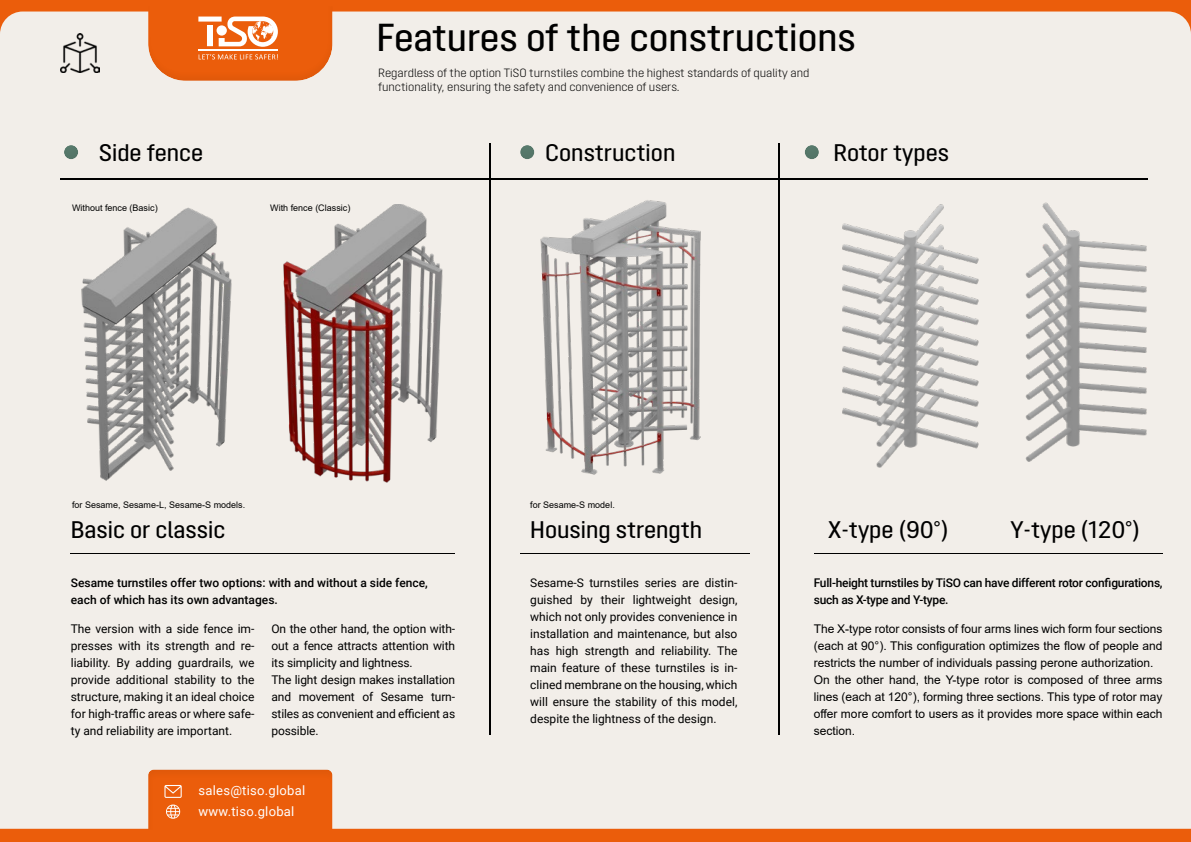
<style>
.page{position:relative;width:1191px;height:842px;background:#eb5d0b}
.page>*{position:absolute;margin:0;border:0;box-sizing:border-box;transform-origin:0 0}
.t1{font:500 39px "Opinion Pro";color:#000}
.t2{font:500 24px "Opinion Pro";color:#000}
.t3{font:13px/21.7px "Roboto";letter-spacing:.02em;color:#fff}
.t4{font:12px/17px "Roboto";letter-spacing:-.01em;color:#000;text-align:justify}
.t5{font:12px/17px "Arial";color:#000}
.t6{font:300 12px/14.1px "Opinion Pro";color:#000}
.t7{font:500 12px/17px "Roboto";color:#000}
.t8{font:500 12px/17px "Roboto";letter-spacing:-.02em;color:#000}
.t9{font:9px "Arial";color:#000}
</style>
<div class="page">
<div style="left:0;top:12px;width:1191px;height:817px;background:#f2eee9"></div>
<div style="left:146px;top:769px;width:187px;height:62px;background:#000;opacity:.05"></div>
<div style="left:148px;top:5px;width:186px;height:76px;background:#000;opacity:.05"></div>
<svg style="left:148px;top:6px;width:184px;height:75px"></svg>
<svg style="left:148px;top:769px;width:184px;height:60px"></svg>
<img style="left:60px;top:34px;width:39px;height:38px">
<img style="left:269px;top:205px;width:186px;height:278px">
<img style="left:828px;top:199px;width:163px;height:272px">
<img style="left:1010px;top:199px;width:148px;height:272px">
<img style="left:520px;top:194px;width:207px;height:294px">
<hr style="left:60px;top:178px;width:1088px;height:3px;background:#000;opacity:.05">
<hr style="left:489px;top:142px;width:3px;height:594px;background:#000;opacity:.05">
<hr style="left:777px;top:142px;width:3px;height:594px;background:#000;opacity:.05">
<hr style="left:70px;top:552px;width:386px;height:3px;background:#000;opacity:.05">
<hr style="left:519px;top:552px;width:232px;height:3px;background:#000;opacity:.05">
<hr style="left:813px;top:552px;width:350px;height:3px;background:#000;opacity:.05">
<div style="left:804px;top:144px;width:16px;height:16px;background:#000;opacity:.05"></div>
<div style="left:520px;top:144px;width:16px;height:16px;background:#000;opacity:.05"></div>
<div style="left:64px;top:144px;width:16px;height:16px;background:#000;opacity:.05"></div>
<img style="left:72px;top:205px;width:173px;height:278px">
<h1 class="t1" style="left:376px;top:15px;width:481px">Features of the constructions</h1>
<h2 class="t2" style="left:99px;top:139px;width:105px">Side fence</h2>
<p class="t9" style="left:72px;top:202px;width:87px">Without fence (Basic)</p>
<p class="t9" style="left:270px;top:202px;width:82px">With fence (Classic)</p>
<p class="t6" style="left:378px;top:66px;width:433px">Regardless of the option TiSO turnstiles combine the highest standards of quality and functionality, ensuring the safety and convenience of users.</p>
<h2 class="t2" style="left:545px;top:139px;width:132px">Сonstruction</h2>
<h2 class="t2" style="left:833px;top:139px;width:117px">Rotor types</h2>
<p class="t9" style="left:72px;top:498px;width:175px">for Sesame, Sesame-L, Sesame-S models.</p>
<p class="t9" style="left:530px;top:498px;width:86px">for Sesame-S model.</p>
<h2 class="t2" style="left:71px;top:515px;width:156px">Basic or classic</h2>
<h2 class="t2" style="left:530px;top:515px;width:173px">Housing strength</h2>
<h2 class="t2" style="left:828px;top:515px;width:122px">X-type (90°)</h2>
<h2 class="t2" style="left:1010px;top:515px;width:131px">Y-type (120°)</h2>
<p class="t7" style="left:71px;top:574px;width:358px">Sesame turnstiles offer two options: with and without a side fence, each of which has its own advantages.</p>
<p class="t4" style="left:530px;top:574px;width:209px">Sesame-S turnstiles series are distin&shy;guished by their lightweight design, which not only provides convenience in installation and maintenance, but also has high strength and reliability. The main feature of these turnstiles is in&shy;clined membrane on the housing, which will ensure the stability of this model, despite the lightness of the design.</p>
<p class="t8" style="left:813px;top:574px;width:350px">Full-height turnstiles by TiSO can have different rotor configurations, such as X-type and Y-type.</p>
<p class="t4" style="left:71px;top:619px;width:185px">The version with a side fence im&shy;presses with its strength and re&shy;liability. By adding guardrails, we provide additional stability to the structure, making it an ideal choice for high-traffic areas or where safe&shy;ty and reliability are important.</p>
<p class="t4" style="left:271px;top:619px;width:185px;text-align:left">On the other hand, the option with&shy;out a fence attracts attention with its simplicity and lightness.<br>The light design makes installation and movement of Sesame turn&shy;stiles as convenient and efficient as possible.</p>
<p class="t5" style="left:813px;top:620px;width:350px">The X-type rotor consists of four arms lines wich form four sections (each at 90°). This configuration optimizes the flow of people and restricts the number of individuals passing perone authorization.<br>On the other hand, the Y-type rotor is composed of three arms lines (each at 120°), forming three sections. This type of rotor may offer more comfort to users as it provides more space within each section.</p>
<p class="t3" style="left:198px;top:779px;width:108px">sales@tiso.global www.tiso.global</p>
</div>
